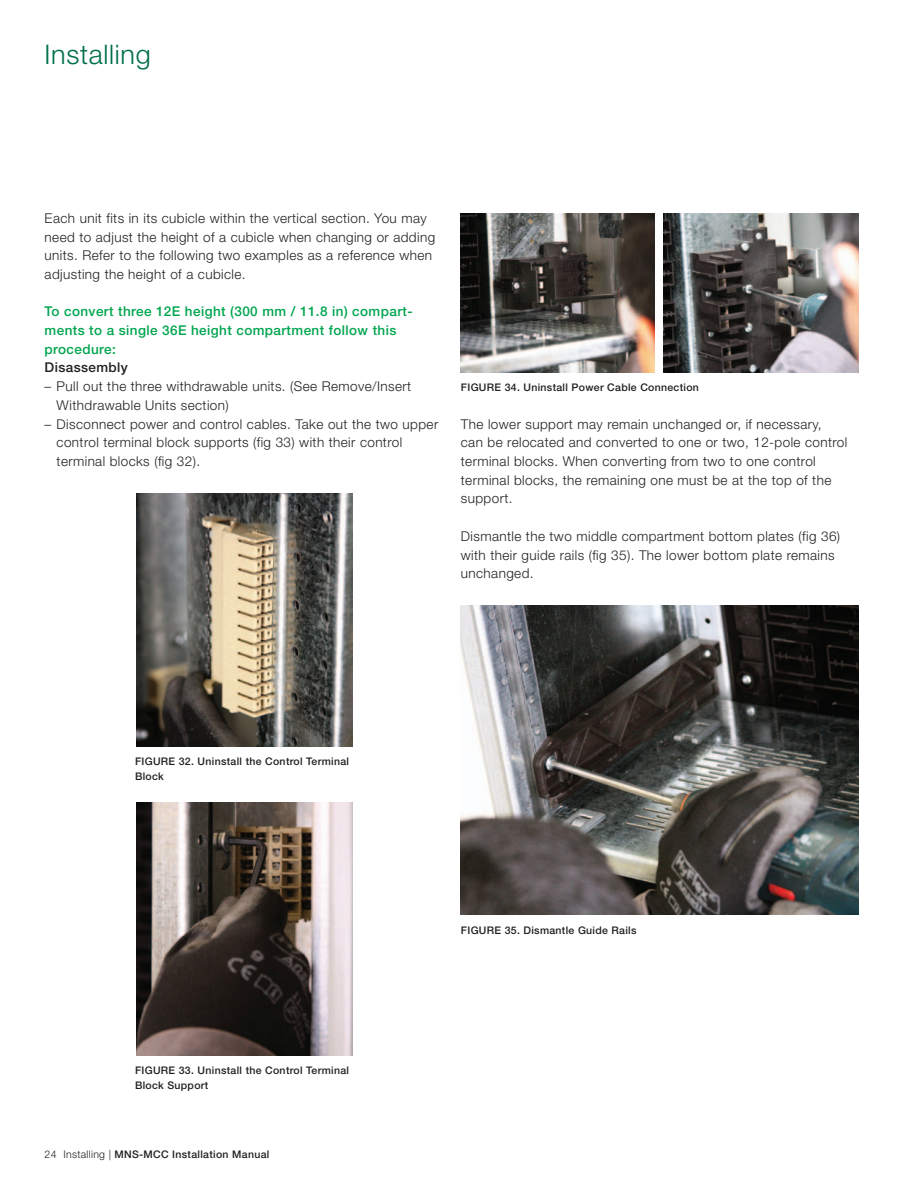
<style>
.page{position:relative;width:918px;height:1188px;background:#fff}
.page>*{position:absolute;margin:0;border:0;box-sizing:border-box;transform-origin:0 0}
.t1{font:300 27px "Helvetica Neue LT Std";letter-spacing:.025em;color:#006f49}
.t2{font:300 13.5px/18.8px "Helvetica Neue LT Std";letter-spacing:.03em;color:#231f20}
.t3{font:500 13.5px/18.8px "Helvetica Neue LT Std";letter-spacing:.03em;color:#00a54f}
.t4{font:500 13.5px "Helvetica Neue LT Std";letter-spacing:.03em;color:#231f20}
.t5{font:500 10.5px/15px "Helvetica Neue LT Std";letter-spacing:.03em;color:#231f20}
.s1{font-weight:300}
</style>
<div class="page">
<img style="left:136px;top:494px;width:216px;height:253px">
<img style="left:664px;top:213px;width:194px;height:159px">
<img style="left:461px;top:213px;width:194px;height:159px">
<img style="left:461px;top:606px;width:397px;height:309px">
<img style="left:136px;top:803px;width:217px;height:253px">
<h1 class="t1" style="left:45px;top:38px;width:108px">Installing</h1>
<p class="t2" style="left:45px;top:208px;width:392px">Each unit fits in its cubicle within the vertical section. You may need to adjust the height of a cubicle when changing or adding units. Refer to the following two examples as a reference when adjusting the height of a cubicle.</p>
<p class="t3" style="left:45px;top:302px;width:370px">To convert three 12E height (300 mm / 11.8 in) compart&shy;ments to a single 36E height compartment follow this procedure:</p>
<p class="t4" style="left:45px;top:360px;width:85px">Disassembly</p>
<p class="t2" style="left:57px;top:377px;width:356px;text-indent:-12px">– Pull out the three withdrawable units. (See Remove/Insert<br>Withdrawable Units section)</p>
<p class="t2" style="left:57px;top:414px;width:383px;text-indent:-12px">– Disconnect power and control cables. Take out the two upper control terminal block supports (fig 33) with their control terminal blocks (fig 32).</p>
<p class="t2" style="left:461px;top:414px;width:388px">The lower support may remain unchanged or, if necessary,<br>can be relocated and converted to one or two, 12-pole control terminal blocks. When converting from two to one control terminal blocks, the remaining one must be at the top of the support.</p>
<p class="t2" style="left:461px;top:526px;width:381px">Dismantle the two middle compartment bottom plates (fig 36) with their guide rails (fig 35). The lower bottom plate remains unchanged.</p>
<p class="t5" style="left:461px;top:380px;width:240px">FIGURE 34. Uninstall Power Cable Connection</p>
<p class="t5" style="left:135px;top:754px;width:216px">FIGURE 32. Uninstall the Control Terminal<br>Block</p>
<p class="t5" style="left:135px;top:1063px;width:216px">FIGURE 33. Uninstall the Control Terminal<br>Block Support</p>
<p class="t5" style="left:45px;top:1147px;width:226px"><span class="s1">24 Installing |</span> MNS-MCC Installation Manual</p>
<p class="t5" style="left:461px;top:922px;width:177px">FIGURE 35. Dismantle Guide Rails</p>
</div>
